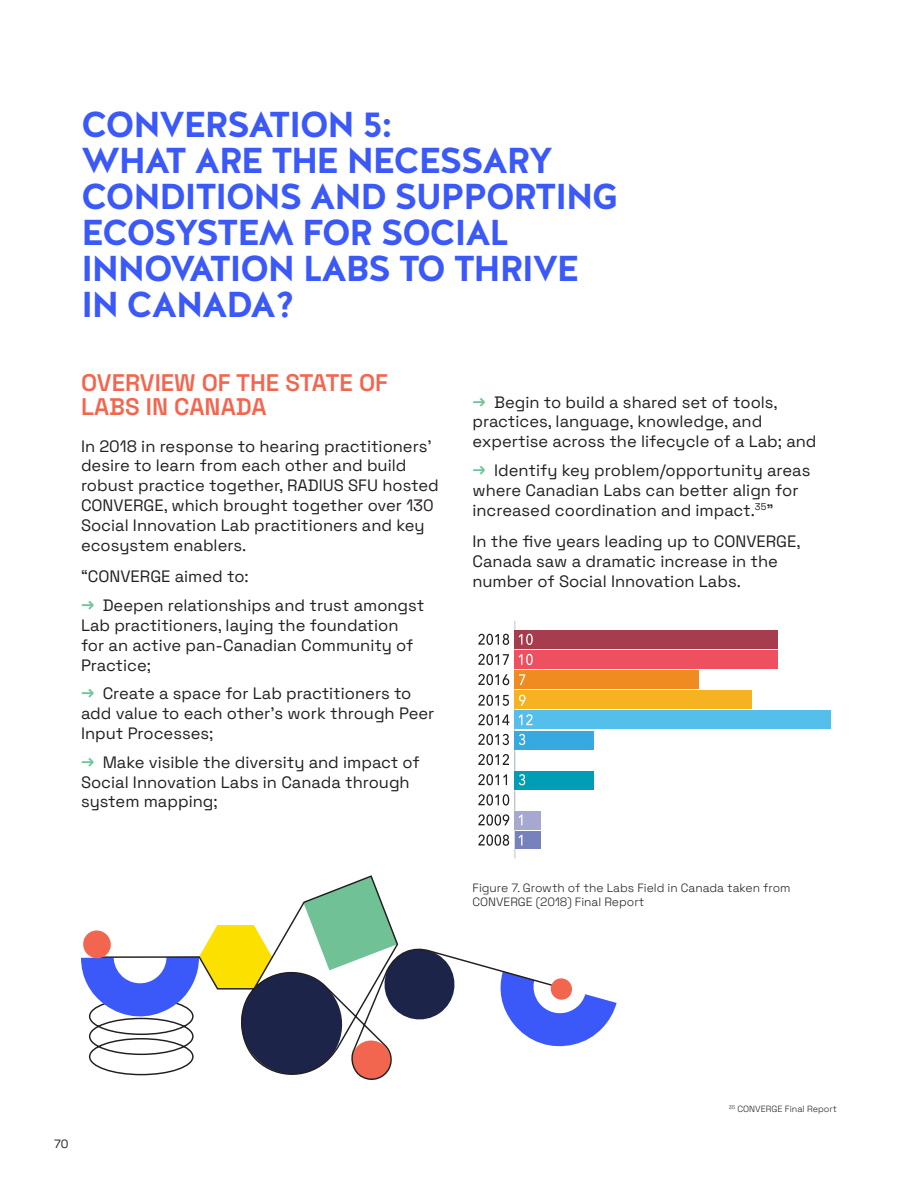
<style>
.page{position:relative;width:918px;height:1188px;background:#fff}
.page>*{position:absolute;margin:0;border:0;box-sizing:border-box;transform-origin:0 0}
.t1{font:700 36px/36px "Halis GR";letter-spacing:-.05em;color:#3b59f9}
.t2{font:600 24px/24px "Space Grotesk";color:#f2664f}
.t3{font:16.5px/19.8px "Space Grotesk";color:#231f20}
.t4{font:300 12px/14.4px "Space Grotesk";color:#231f20}
.t5{font:12px "Space Grotesk";color:#231f20}
.t6{font:300 9px "Space Grotesk";color:#231f20}
.s1{font-weight:700;color:#6ec599}
</style>
<div class="page">
<svg style="left:81px;top:876px;width:378px;height:204px"></svg>
<svg style="left:498px;top:971px;width:119px;height:76px"></svg>
<hr style="left:514px;top:621px;width:2px;height:237px;background:#d1d2d4">
<div style="left:515px;top:831px;width:26px;height:18px;background:#7781bc"></div>
<div style="left:514px;top:811px;width:27px;height:18px;background:#a7a8d0"></div>
<div style="left:514px;top:771px;width:80px;height:18px;background:#009eb4"></div>
<div style="left:514px;top:731px;width:80px;height:18px;background:#36aae0"></div>
<div style="left:514px;top:711px;width:317px;height:18px;background:#55bfeb"></div>
<div style="left:514px;top:691px;width:238px;height:18px;background:#f7b222"></div>
<div style="left:514px;top:671px;width:185px;height:18px;background:#f08b21"></div>
<div style="left:514px;top:651px;width:264px;height:18px;background:#ef505f"></div>
<div style="left:514px;top:631px;width:264px;height:18px;background:#a73c4e"></div>
<svg style="left:478px;top:634px;width:31px;height:11px"></svg>
<svg style="left:519px;top:634px;width:14px;height:11px"></svg>
<svg style="left:478px;top:654px;width:31px;height:11px"></svg>
<svg style="left:519px;top:654px;width:14px;height:11px"></svg>
<svg style="left:478px;top:674px;width:31px;height:11px"></svg>
<svg style="left:519px;top:674px;width:6px;height:11px"></svg>
<svg style="left:478px;top:695px;width:31px;height:11px"></svg>
<svg style="left:519px;top:695px;width:7px;height:11px"></svg>
<svg style="left:478px;top:734px;width:47px;height:11px"></svg>
<svg style="left:478px;top:754px;width:31px;height:11px"></svg>
<svg style="left:478px;top:774px;width:29px;height:11px"></svg>
<svg style="left:519px;top:774px;width:6px;height:11px"></svg>
<svg style="left:478px;top:794px;width:31px;height:12px"></svg>
<svg style="left:478px;top:814px;width:31px;height:12px"></svg>
<svg style="left:519px;top:815px;width:3px;height:10px"></svg>
<svg style="left:478px;top:835px;width:31px;height:11px"></svg>
<svg style="left:519px;top:835px;width:3px;height:10px"></svg>
<svg style="left:478px;top:714px;width:31px;height:11px"></svg>
<svg style="left:519px;top:714px;width:14px;height:11px"></svg>
<p class="t1" style="left:81px;top:107px;width:474px">CONVERSATION 5:<br>WHAT ARE THE NECESSARY</p>
<p class="t1" style="left:81px;top:179px;width:539px">CONDITIONS AND SUPPORTING<br>ECOSYSTEM FOR SOCIAL</p>
<p class="t1" style="left:81px;top:251px;width:500px">INNOVATION LABS TO THRIVE<br>IN CANADA?</p>
<p class="t2" style="left:81px;top:369px;width:309px">OVERVIEW OF THE STATE OF<br>LABS IN CANADA</p>
<p class="t3" style="left:81px;top:435px;width:359px">In 2018 in response to hearing practitioners’ desire to learn from each other and build robust practice together, RADIUS SFU hosted CONVERGE, which brought together over 130<br>Social Innovation Lab practitioners and key ecosystem enablers.</p>
<p class="t3" style="left:81px;top:566px;width:169px">“CONVERGE aimed to:</p>
<p class="t3" style="left:81px;top:595px;width:345px"><span class="s1">→</span> Deepen relationships and trust amongst Lab practitioners, laying the foundation for an active pan-Canadian Community of Practice;</p>
<p class="t3" style="left:81px;top:683px;width:355px"><span class="s1">→</span> Create a space for Lab practitioners to add value to each other’s work through Peer<br>Input Processes;</p>
<p class="t3" style="left:81px;top:751px;width:340px"><span class="s1">→</span> Make visible the diversity and impact of<br>Social Innovation Labs in Canada through system mapping;</p>
<p class="t3" style="left:472px;top:391px;width:346px"><span class="s1">→</span> Begin to build a shared set of tools, practices, language, knowledge, and expertise across the lifecycle of a Lab; and</p>
<p class="t3" style="left:472px;top:459px;width:339px"><span class="s1">→</span> Identify key problem/opportunity areas where Canadian Labs can better align for increased coordination and impact.<sup>35</sup>"</p>
<p class="t3" style="left:472px;top:531px;width:330px">In the five years leading up to CONVERGE,<br>Canada saw a dramatic increase in the number of Social Innovation Labs.</p>
<p class="t4" style="left:472px;top:880px;width:320px">Figure 7. Growth of the Labs Field in Canada taken from<br>CONVERGE (2018) Final Report</p>
<p class="t5" style="left:54px;top:1135px;width:16px">70</p>
<p class="t6" style="left:729px;top:1102px;width:110px"><sup>35</sup> CONVERGE Final Report</p>
</div>
